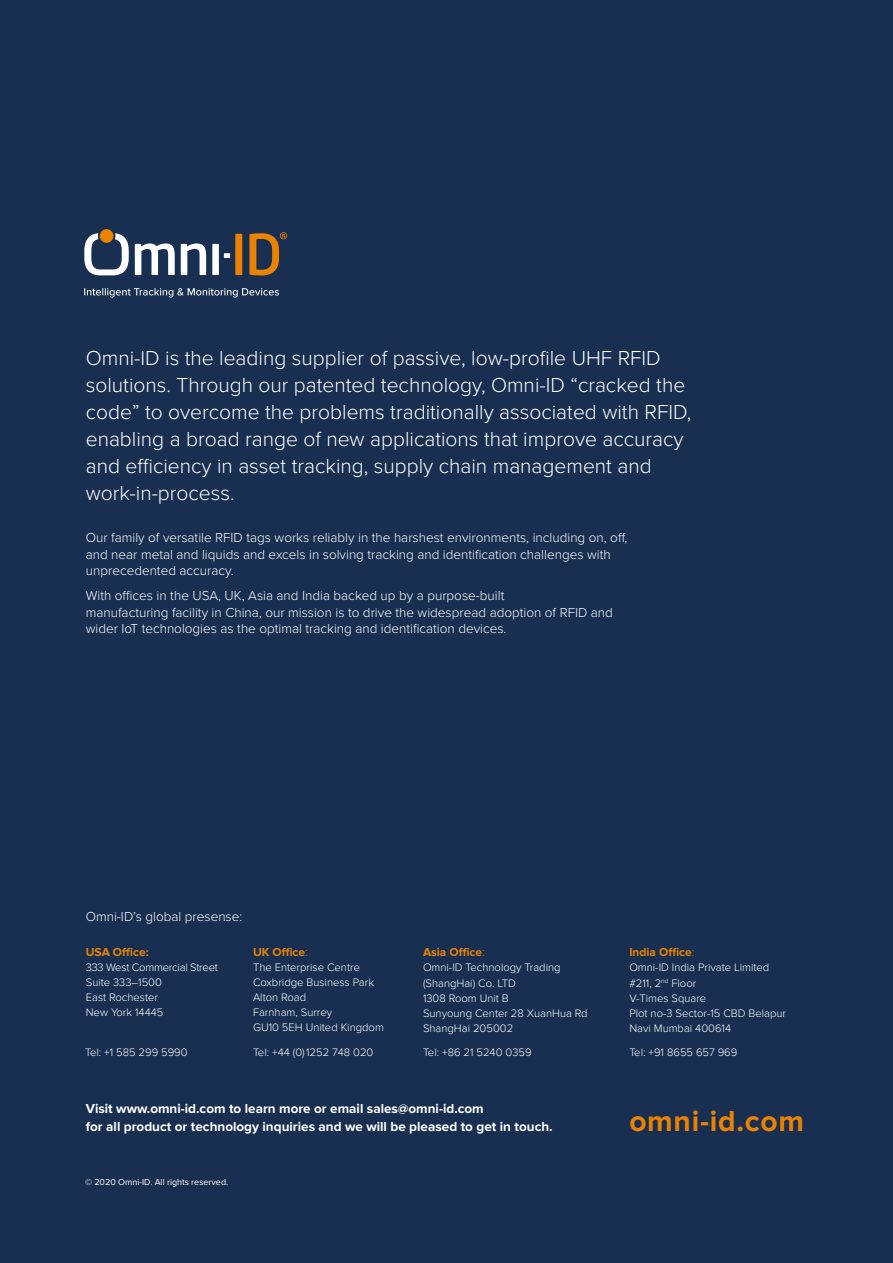
<style>
.page{position:relative;width:893px;height:1263px;background:#182f51}
.page>*{position:absolute;margin:0;border:0;box-sizing:border-box;transform-origin:0 0}
.t1{font:700 30px "Proxima Nova";letter-spacing:.025em;color:#e98301}
.t2{font:300 21px/27px "Proxima Nova";color:#fff}
.t3{font:300 13.5px/16.5px "Proxima Nova";color:#fff}
.t4{font:700 13.5px/18px "Proxima Nova";color:#fff}
.t5{font:700 12px "Proxima Nova";color:#e98301}
.t6{font:300 11.25px/15.3px "Proxima Nova";color:#fff}
.t7{font:9px "Proxima Nova";color:#fff}
.s1{font-weight:300}
</style>
<div class="page">
<svg style="left:84px;top:233px;width:45px;height:42px"></svg>
<svg style="left:135px;top:243px;width:40px;height:32px"></svg>
<svg style="left:181px;top:243px;width:25px;height:32px"></svg>
<div style="left:212px;top:244px;width:7px;height:31px;background:#fff"></div>
<svg style="left:224px;top:253px;width:6px;height:5px"></svg>
<div style="left:235px;top:234px;width:7px;height:41px;background:#e98301"></div>
<div style="left:100px;top:229px;width:13px;height:14px;background:#e98301;border-radius:50%"></div>
<svg style="left:249px;top:232px;width:38px;height:43px"></svg>
<svg style="left:84px;top:288px;width:195px;height:9px"></svg>
<p class="t2" style="left:86px;top:345px;width:607px">Omni-ID is the leading supplier of passive, low-profile UHF RFID solutions. Through our patented technology, Omni-ID “cracked the code” to overcome the problems traditionally associated with RFID, enabling a broad range of new applications that improve accuracy and efficiency in asset tracking, supply chain management and work-in-process.</p>
<p class="t3" style="left:86px;top:530px;width:543px">Our family of versatile RFID tags works reliably in the harshest environments, including on, off, and near metal and liquids and excels in solving tracking and identification challenges with unprecedented accuracy.</p>
<p class="t3" style="left:86px;top:588px;width:529px">With offices in the USA, UK, Asia and India backed up by a purpose-built<br>manufacturing facility in China, our mission is to drive the widespread adoption of RFID and wider IoT technologies as the optimal tracking and identification devices.</p>
<p class="t3" style="left:86px;top:909px;width:158px">Omni-ID’s global presense:</p>
<p class="t5" style="left:86px;top:945px;width:64px">USA Office:</p>
<p class="t6" style="left:86px;top:960px;width:134px">333 West Commercial Street<br>Suite 333–1500<br>East Rochester<br>New York 14445</p>
<p class="t6" style="left:85px;top:1045px;width:104px">Tel: +1 585 299 5990</p>
<p class="t5" style="left:253px;top:945px;width:56px">UK Office<span class="s1">:</span></p>
<p class="t6" style="left:253px;top:960px;width:132px">The Enterprise Centre<br>Coxbridge Business Park<br>Alton Road<br>Farnham, Surrey<br>GU10 5EH United Kingdom</p>
<p class="t6" style="left:253px;top:1045px;width:122px">Tel: +44 (0) 1252 748 020</p>
<p class="t5" style="left:423px;top:945px;width:63px">Asia Office<span class="s1">:</span></p>
<p class="t6" style="left:423px;top:960px;width:166px">Omni-ID Technology Trading (ShangHai) Co. LTD<br>1308 Room Unit B<br>Sunyoung Center 28 XuanHua Rd<br>ShangHai 205002</p>
<p class="t6" style="left:423px;top:1045px;width:110px">Tel: +86 21 5240 0359</p>
<p class="t4" style="left:86px;top:1100px;width:468px">Visit www.omni-id.com to learn more or email sales@omni-id.com<br>for all product or technology inquiries and we will be pleased to get in touch.</p>
<p class="t7" style="left:85px;top:1176px;width:145px">© 2020 Omni-ID. All rights reserved.</p>
<p class="t5" style="left:629px;top:945px;width:67px">India Office<span class="s1">:</span></p>
<p class="t6" style="left:629px;top:960px;width:158px">Omni-ID India Private Limited #211, 2<sup>nd</sup> Floor<br>V-Times Square<br>Plot no-3 Sector-15 CBD Belapur<br>Navi Mumbai 400614</p>
<p class="t6" style="left:629px;top:1045px;width:110px">Tel: +91 8655 657 969</p>
<h1 class="t1" style="left:629px;top:1104px;width:176px">omni-id.com</h1>
</div>
